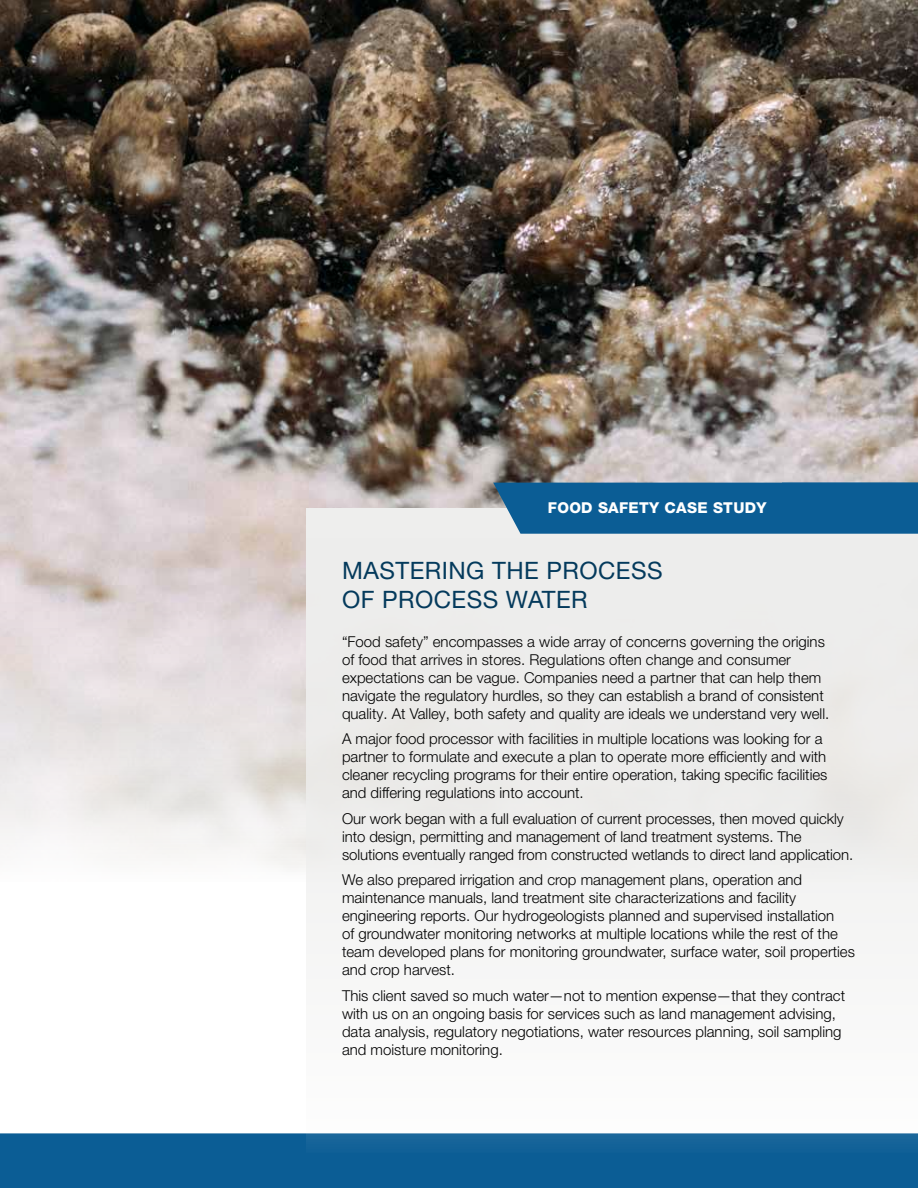
<style>
.page{position:relative;width:918px;height:1188px;background:#fff}
.page>*{position:absolute;margin:0;border:0;box-sizing:border-box;transform-origin:0 0}
.t1{font:24px/28.8px "Helvetica Neue LT Pro";letter-spacing:.02em;color:#043a5c}
.t2{font:300 15px/18px "Helvetica Neue LT Pro";color:#000}
.t3{font:800 15px "Helvetica Neue LT Pro";letter-spacing:.02em;color:#fff}
</style>
<div class="page">
<div style="left:0;top:1133px;width:918px;height:55px;background:#0b5d95"></div>
<img style="left:0;top:0;width:918px;height:868px">
<svg style="left:306px;top:508px;width:612px;height:644px;fill:#eeedec"></svg>
<svg style="left:493px;top:482px;width:425px;height:52px;background:#156398"></svg>
<p class="t3" style="left:548px;top:499px;width:220px">FOOD SAFETY CASE STUDY</p>
<h1 class="t1" style="left:342px;top:555px;width:322px">MASTERING THE PROCESS<br>OF PROCESS WATER</h1>
<p class="t2" style="left:342px;top:632px;width:489px">“Food safety” encompasses a wide array of concerns governing the origins of food that arrives in stores. Regulations often change and consumer expectations can be vague. Companies need a partner that can help them navigate the regulatory hurdles, so they can establish a brand of consistent quality. At Valley, both safety and quality are ideals we understand very well.</p>
<p class="t2" style="left:342px;top:730px;width:487px">A major food processor with facilities in multiple locations was looking for a partner to formulate and execute a plan to operate more efficiently and with cleaner recycling programs for their entire operation, taking specific facilities and differing regulations into account.</p>
<p class="t2" style="left:342px;top:809px;width:513px">Our work began with a full evaluation of current processes, then moved quickly into design, permitting and management of land treatment systems. The solutions eventually ranged from constructed wetlands to direct land application.</p>
<p class="t2" style="left:342px;top:871px;width:514px">We also prepared irrigation and crop management plans, operation and maintenance manuals, land treatment site characterizations and facility engineering reports. Our hydrogeologists planned and supervised installation<br>of groundwater monitoring networks at multiple locations while the rest of the team developed plans for monitoring groundwater, surface water, soil properties and crop harvest.</p>
<p class="t2" style="left:342px;top:986px;width:505px">This client saved so much water—not to mention expense—that they contract with us on an ongoing basis for services such as land management advising, data analysis, regulatory negotiations, water resources planning, soil sampling and moisture monitoring.</p>
</div>
